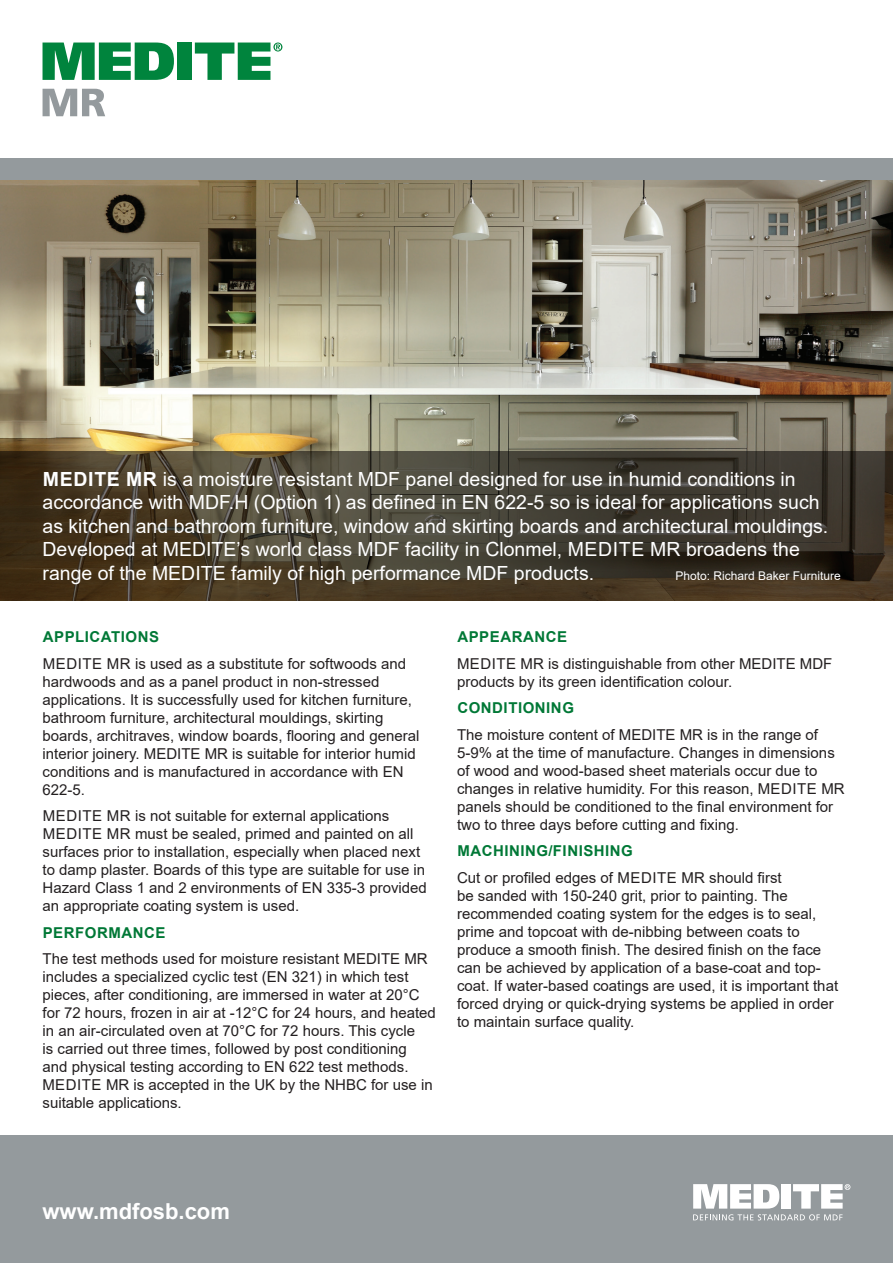
<style>
.page{position:relative;width:893px;height:1263px;background:#fff}
.page>*{position:absolute;margin:0;border:0;box-sizing:border-box;transform-origin:0 0}
.t1{font:700 22.05px "Arial";color:#fff}
.t2{font:19.5px/23.4px "Arial";color:#fff}
.t3{font:15px/18px "Arial";color:#231f20}
.t4{font:700 15px "Arial";letter-spacing:.035em;color:#007836}
.t5{font:12px "Arial";color:#fff}
.s1{font-weight:700}
</style>
<div class="page">
<div style="left:0;top:1135px;width:893px;height:128px;background:#949a9d"></div>
<svg style="left:693px;top:1184px;width:86px;height:24px"></svg>
<div style="left:781px;top:1184px;width:10px;height:24px;background:#fff"></div>
<svg style="left:793px;top:1184px;width:57px;height:24px"></svg>
<svg style="left:693px;top:1214px;width:149px;height:6px"></svg>
<svg style="left:43px;top:89px;width:62px;height:27px"></svg>
<svg style="left:43px;top:43px;width:131px;height:37px"></svg>
<div style="left:177px;top:43px;width:15px;height:37px;background:#00843d"></div>
<svg style="left:195px;top:43px;width:87px;height:37px"></svg>
<img style="left:0;top:180px;width:893px;height:271px">
<div style="left:0;top:159px;width:893px;height:21px;background:#949a9d"></div>
<svg style="left:0;top:451px;width:893px;height:149px;background:#443c2d"></svg>
<p class="t2" style="left:43px;top:467px;width:787px"><span class="s1">MEDITE MR</span> is a moisture resistant MDF panel designed for use in humid conditions in accordance with MDF.H (Option 1) as defined in EN 622-5 so is ideal for applications such as kitchen and bathroom furniture, window and skirting boards and architectural mouldings.<br>Developed at MEDITE’s world class MDF facility in Clonmel, MEDITE MR broadens the range of the MEDITE family of high performance MDF products.</p>
<p class="t5" style="left:675px;top:567px;width:167px">Photo: Richard Baker Furniture</p>
<p class="t4" style="left:43px;top:626px;width:118px">APPLICATIONS</p>
<p class="t3" style="left:43px;top:654px;width:378px">MEDITE MR is used as a substitute for softwoods and hardwoods and as a panel product in non-stressed applications. It is successfully used for kitchen furniture, bathroom furniture, architectural mouldings, skirting boards, architraves, window boards, flooring and general interior joinery. MEDITE MR is suitable for interior humid conditions and is manufactured in accordance with EN 622-5.</p>
<p class="t3" style="left:43px;top:807px;width:386px">MEDITE MR is not suitable for external applications MEDITE MR must be sealed, primed and painted on all surfaces prior to installation, especially when placed next to damp plaster. Boards of this type are suitable for use in Hazard Class 1 and 2 environments of EN 335-3 provided an appropriate coating system is used.</p>
<p class="t4" style="left:43px;top:922px;width:124px">PERFORMANCE</p>
<p class="t3" style="left:43px;top:950px;width:395px">The test methods used for moisture resistant MEDITE MR includes a specialized cyclic test (EN 321) in which test pieces, after conditioning, are immersed in water at 20°C for 72 hours, frozen in air at -12°C for 24 hours, and heated in an air-circulated oven at 70°C for 72 hours. This cycle<br>is carried out three times, followed by post conditioning<br>and physical testing according to EN 622 test methods.<br>MEDITE MR is accepted in the UK by the NHBC for use in suitable applications.</p>
<p class="t4" style="left:457px;top:626px;width:111px">APPEARANCE</p>
<p class="t3" style="left:457px;top:654px;width:377px">MEDITE MR is distinguishable from other MEDITE MDF products by its green identification colour.</p>
<p class="t4" style="left:457px;top:698px;width:118px">CONDITIONING</p>
<p class="t3" style="left:457px;top:725px;width:389px">The moisture content of MEDITE MR is in the range of 5-9% at the time of manufacture. Changes in dimensions of wood and wood-based sheet materials occur due to changes in relative humidity. For this reason, MEDITE MR panels should be conditioned to the final environment for two to three days before cutting and fixing.</p>
<p class="t4" style="left:457px;top:841px;width:177px">MACHINING/FINISHING</p>
<p class="t3" style="left:457px;top:868px;width:383px">Cut or profiled edges of MEDITE MR should first<br>be sanded with 150-240 grit, prior to painting. The recommended coating system for the edges is to seal, prime and topcoat with de-nibbing between coats to produce a smooth finish. The desired finish on the face can be achieved by application of a base-coat and top&shy;coat. If water-based coatings are used, it is important that forced drying or quick-drying systems be applied in order to maintain surface quality.</p>
<p class="t1" style="left:43px;top:1196px;width:189px">www.mdfosb.com</p>
</div>
